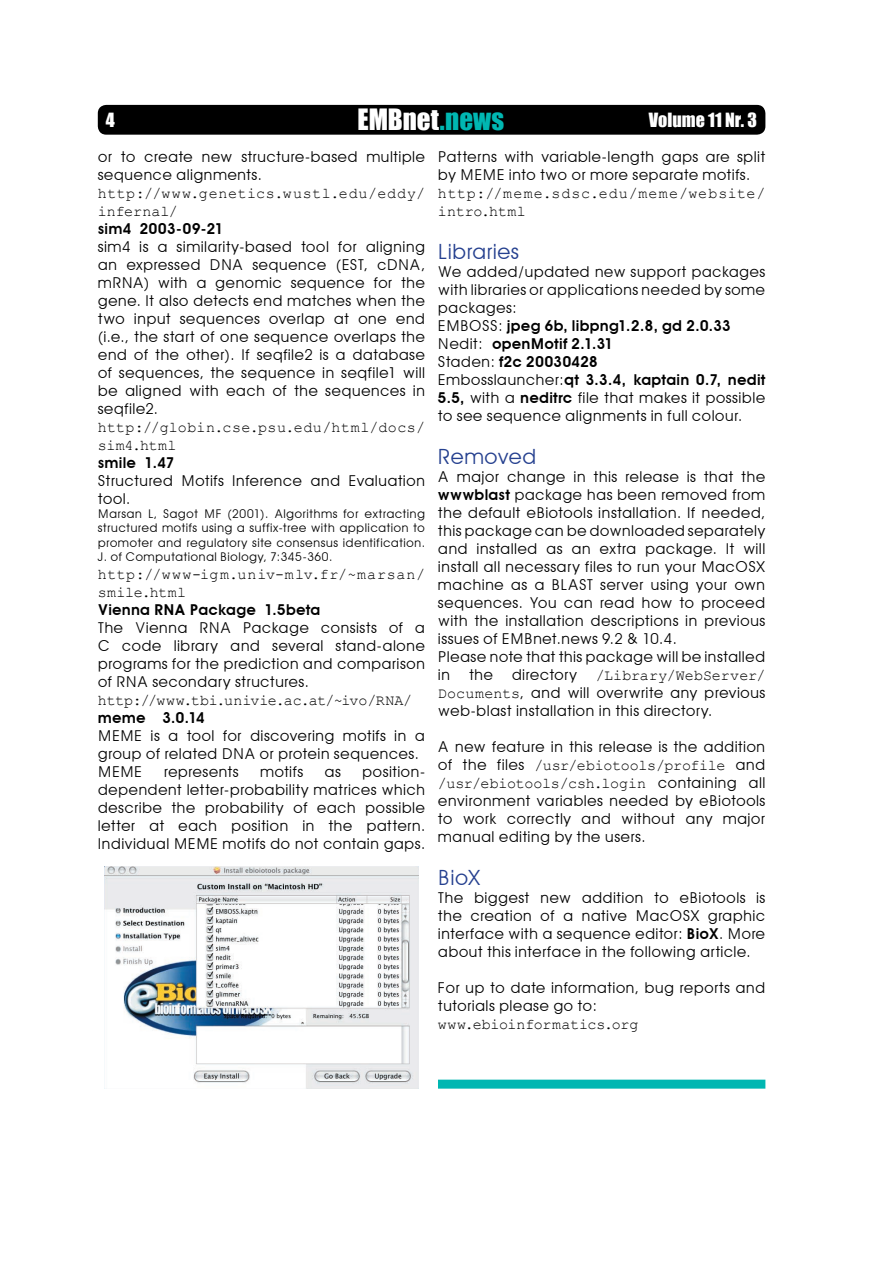
<style>
.page{position:relative;width:893px;height:1263px;background:#fff}
.page>*{position:absolute;margin:0;border:0;box-sizing:border-box;transform-origin:0 0}
.t1{font:27px "Impact";color:#fff}
.t2{font:21px "Avant Garde";color:#25408f}
.t3{font:18px "Impact";color:#fff}
.t4{font:15px/18px "Avant Garde";letter-spacing:.01em;color:#000}
.t5{font:15px/18px "Courier New";letter-spacing:.015em;color:#000}
.t6{font:15px/18px "Courier New";letter-spacing:-.015em;color:#000}
.t7{font:600 15px "Avant Garde";letter-spacing:.01em;color:#000}
.t8{font:15px "Courier New";letter-spacing:-.005em;color:#000}
.t9{font:15px/18px "Courier New";letter-spacing:.035em;color:#000}
.t10{font:15px/18px "Courier New";letter-spacing:.045em;color:#000}
.t11{font:15px/18px "Courier New";letter-spacing:.055em;color:#000}
.t12{font:12px/14.4px "Avant Garde";letter-spacing:.02em;color:#000;text-align:justify}
.s1{color:#00b7b2}
.s2{font-weight:600}
.s3{font-family:"Avant Garde"}
.s4{font-family:"Courier New"}
</style>
<div class="page">
<div style="left:98px;top:105px;width:667px;height:30px;background:#000"></div>
<div style="left:438px;top:1080px;width:327px;height:9px;background:#00b7b2"></div>
<img style="left:105px;top:866px;width:313px;height:223px">
<p class="t3" style="left:106px;top:109px;width:10px">4</p>
<h1 class="t1" style="left:357px;top:103px;width:148px">EMBnet<span class="s1">.news</span></h1>
<p class="t3" style="left:649px;top:109px;width:110px">Volume 11 Nr. 3</p>
<p class="t4" style="left:98px;top:147px;width:329px">or to create new structure-based multiple sequence alignments.</p>
<p class="t10" style="left:98px;top:185px;width:329px">http://www.genetics.wustl.edu/eddy/ infernal/</p>
<p class="t7" style="left:98px;top:219px;width:127px">sim4 2003-09-21</p>
<p class="t4" style="left:98px;top:237px;width:329px;text-align:justify">sim4 is a similarity-based tool for aligning an expressed DNA sequence (EST, cDNA, mRNA) with a genomic sequence for the gene. It also detects end matches when the two input sequences overlap at one end (i.e., the start of one sequence overlaps the end of the other). If seqfile2 is a database of sequences, the sequence in seqfile1 will be aligned with each of the sequences in seqfile2.</p>
<p class="t5" style="left:98px;top:419px;width:329px">http://globin.cse.psu.edu/html/docs/ sim4.html</p>
<p class="t7" style="left:98px;top:453px;width:78px">smile 1.47</p>
<p class="t4" style="left:98px;top:471px;width:329px">Structured Motifs Inference and Evaluation tool.</p>
<p class="t12" style="left:98px;top:507px;width:329px">Marsan L, Sagot MF (2001). Algorithms for extracting structured motifs using a suffix-tree with application to promoter and regulatory site consensus identification.<br>J. of Computational Biology, 7:345-360.</p>
<p class="t9" style="left:98px;top:566px;width:329px">http://www-igm.univ-mlv.fr/~marsan/ smile.html</p>
<p class="t7" style="left:98px;top:601px;width:224px">Vienna RNA Package 1.5beta</p>
<p class="t4" style="left:98px;top:619px;width:329px;text-align:justify">The Vienna RNA Package consists of a C code library and several stand-alone programs for the prediction and comparison of RNA secondary structures.</p>
<p class="t5" style="left:98px;top:692px;width:316px">http://www.tbi.univie.ac.at/~ivo/RNA/</p>
<p class="t7" style="left:98px;top:709px;width:108px">meme 3.0.14</p>
<p class="t4" style="left:98px;top:727px;width:329px">MEME is a tool for discovering motifs in a group of related DNA or protein sequences.<br>MEME</p>
<p class="t4" style="left:438px;top:147px;width:329px">Patterns with variable-length gaps are split by MEME into two or more separate motifs.</p>
<p class="t11" style="left:438px;top:185px;width:329px">http://meme.sdsc.edu/meme/website/ intro.html</p>
<h2 class="t2" style="left:438px;top:239px;width:83px">Libraries</h2>
<p class="t4" style="left:438px;top:262px;width:329px">We added/updated new support packages with libraries or applications needed by some packages:<br>EMBOSS: <span class="s2">jpeg 6b, libpng1.2.8, gd 2.0.33<br></span>Nedit: <span class="s2">openMotif 2.1.31<br></span>Staden: <span class="s2">f2c 20030428<br></span>Embosslauncher:<span class="s2">qt 3.3.4, kaptain 0.7, nedit 5.5,</span> with a <span class="s2">neditrc</span> file that makes it possible to see sequence alignments in full colour.</p>
<h2 class="t2" style="left:438px;top:444px;width:100px">Removed</h2>
<p class="t4" style="left:438px;top:468px;width:329px">A major change in this release is that the <span class="s2">wwwblast</span> package has been removed from the default eBiotools installation. If needed, this package can be downloaded separately and installed as an extra package. It will install all necessary files to run your MacOSX machine as a BLAST server using your own sequences. You can read how to proceed with the installation descriptions in previous issues of EMBnet.news 9.2 &amp; 10.4.<br>Please note that this package will be installed</p>
<p class="t8" style="left:438px;top:668px;width:329px"><span class="s3">in the directory</span> /Library/WebServer/</p>
<p class="t4" style="left:438px;top:684px;width:329px"><span class="s4">Documents</span>, and will overwrite any previous web-blast installation in this directory.</p>
<p class="t4" style="left:438px;top:738px;width:329px">A new feature in this release is the addition</p>
<p class="t6" style="left:438px;top:757px;width:329px"><span class="s3">of the files</span> /usr/ebiotools/profile <span class="s3">and </span>/usr/ebiotools/csh.login <span class="s3">containing all</span></p>
<p class="t4" style="left:438px;top:792px;width:329px;text-align:justify">environment variables needed by eBiotools to work correctly and without any major manual editing by the users.</p>
<h2 class="t2" style="left:438px;top:865px;width:44px">BioX</h2>
<p class="t4" style="left:438px;top:889px;width:329px;text-align:justify">The biggest new addition to eBiotools is the creation of a native MacOSX graphic interface with a sequence editor: <span class="s2">BioX</span>. More about this interface in the following article.</p>
<p class="t4" style="left:438px;top:979px;width:329px">For up to date information, bug reports and tutorials please go to:</p>
<p class="t8" style="left:438px;top:1017px;width:202px">www.ebioinformatics.org</p>
<p class="t4" style="left:164px;top:763px;width:77px">represents</p>
<p class="t4" style="left:260px;top:763px;width:45px">motifs</p>
<p class="t4" style="left:325px;top:763px;width:18px">as</p>
<p class="t4" style="left:98px;top:763px;width:329px;text-align:justify;text-indent:264px">position&shy;dependent letter-probability matrices which describe the probability of each possible letter at each position in the pattern.<br>Individual MEME motifs do not contain gaps.</p>
</div>
